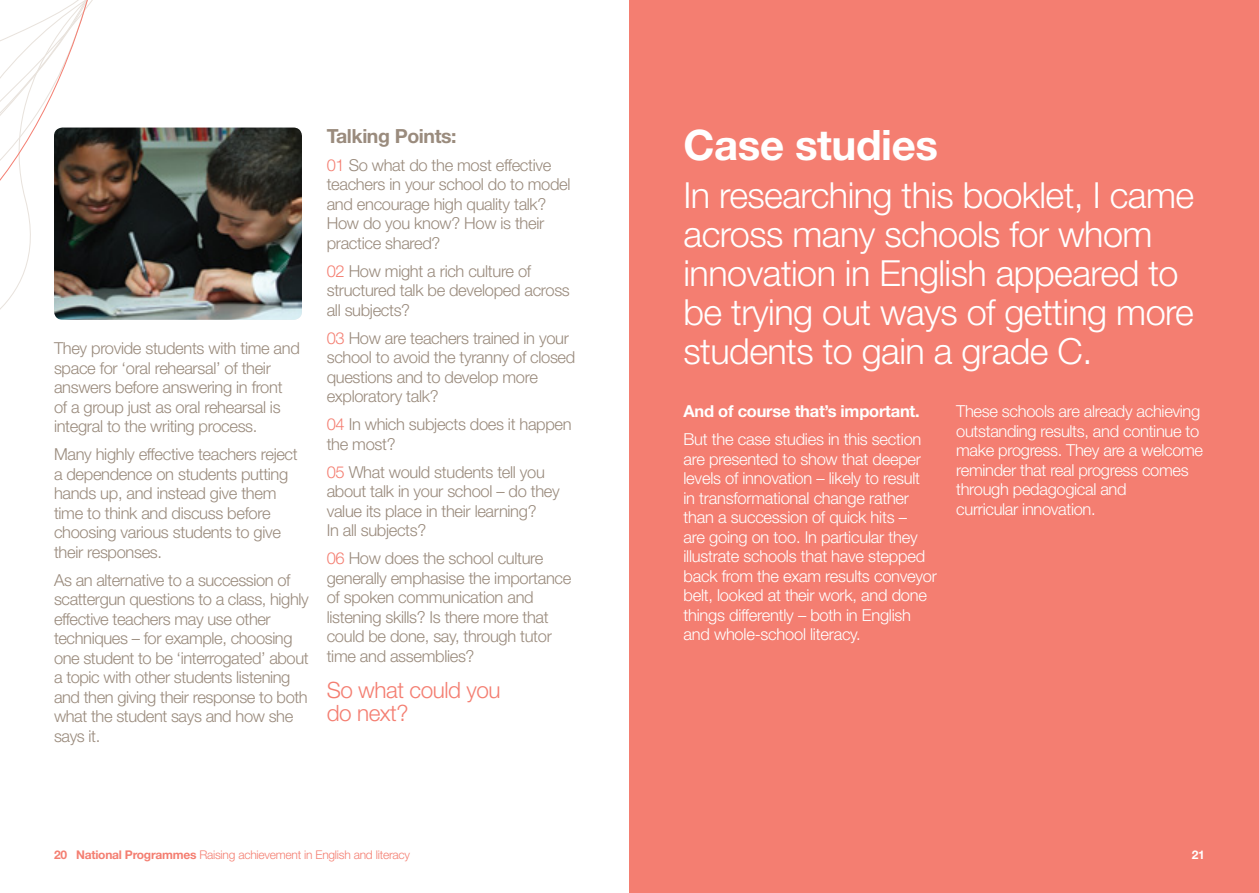
<style>
.page{position:relative;width:1259px;height:893px;background:#fff}
.page>*{position:absolute;margin:0;border:0;box-sizing:border-box;transform-origin:0 0}
.t1{font:700 42px "Helvetica Neue";letter-spacing:-.01em;color:#fff}
.t2{font:300 36px/39px "Helvetica Neue";letter-spacing:-.015em;color:#fff}
.t3{font:300 22.5px/22.5px "Helvetica Neue";letter-spacing:-.02em;color:#f47e71}
.t4{font:700 19.5px "Helvetica Neue";letter-spacing:-.02em;color:#9a8b7d}
.t5{font:300 16.5px/19.5px "Helvetica Neue";letter-spacing:-.02em;color:#9a8b7d}
.t6{font:300 16.5px/19.5px "Helvetica Neue";letter-spacing:-.015em;color:#fff}
.t7{font:700 16.5px "Helvetica Neue";letter-spacing:-.015em;color:#fff}
.t8{font:300 12px "Helvetica Neue";letter-spacing:-.02em;color:#f47e71}
.t9{font:700 12px "Helvetica Neue";color:#fff}
.s1{color:#f47e71}
.s2{font-weight:700}
</style>
<div class="page">
<div style="left:629px;top:0;width:629px;height:893px;background:#f47e71"></div>
<svg style="left:0;top:0;width:99px;height:310px"></svg>
<img style="left:54px;top:128px;width:248px;height:192px">
<p class="t5" style="left:54px;top:338px;width:247px">They provide students with time and space for ‘oral rehearsal’ of their answers before answering in front<br>of a group just as oral rehearsal is integral to the writing process.</p>
<p class="t5" style="left:54px;top:444px;width:245px">Many highly effective teachers reject a dependence on students putting hands up, and instead give them time to think and discuss before choosing various students to give their responses.</p>
<p class="t5" style="left:54px;top:570px;width:256px">As an alternative to a succession of scattergun questions to a class, highly effective teachers may use other techniques – for example, choosing one student to be ‘interrogated’ about a topic with other students listening and then giving their response to both what the student says and how she says it.</p>
<p class="t4" style="left:327px;top:124px;width:131px">Talking Points:</p>
<p class="t5" style="left:327px;top:155px;width:245px"><span class="s1">01</span> So what do the most effective teachers in your school do to model and encourage high quality talk?<br>How do you know? How is their practice shared?</p>
<p class="t5" style="left:327px;top:261px;width:245px"><span class="s1">02</span> How might a rich culture of structured talk be developed across all subjects?</p>
<p class="t5" style="left:327px;top:328px;width:250px"><span class="s1">03</span> How are teachers trained in your school to avoid the tyranny of closed questions and to develop more exploratory talk?</p>
<p class="t5" style="left:327px;top:414px;width:246px"><span class="s1">04</span> In which subjects does it happen the most?</p>
<p class="t5" style="left:327px;top:462px;width:234px"><span class="s1">05</span> What would students tell you about talk in your school – do they value its place in their learning?<br>In all subjects?</p>
<p class="t5" style="left:327px;top:548px;width:246px"><span class="s1">06</span> How does the school culture generally emphasise the importance of spoken communication and listening skills? Is there more that could be done, say, through tutor time and assemblies?</p>
<h3 class="t3" style="left:327px;top:678px;width:175px">So what could you do next?</h3>
<h1 class="t1" style="left:683px;top:119px;width:256px">Case studies</h1>
<h2 class="t2" style="left:683px;top:175px;width:512px">In researching this booklet, I came across many schools for whom innovation in English appeared to be trying out ways of getting more students to gain a grade C.</h2>
<p class="t7" style="left:683px;top:401px;width:238px">And of course that’s important.</p>
<p class="t6" style="left:683px;top:429px;width:255px">But the case studies in this section are presented to show that deeper levels of innovation – likely to result<br>in transformational change rather than a succession of quick hits –<br>are going on too. In particular they illustrate schools that have stepped back from the exam results conveyor belt, looked at their work, and done things differently – both in English and whole-school literacy.</p>
<p class="t6" style="left:956px;top:401px;width:248px">These schools are already achieving outstanding results, and continue to make progress. They are a welcome reminder that real progress comes through pedagogical and<br>curricular innovation.</p>
<p class="t8" style="left:54px;top:848px;width:357px"><span class="s2">20 National Programmes</span> Raising achievement in English and literacy</p>
<p class="t9" style="left:1191px;top:848px;width:15px">21</p>
</div>
